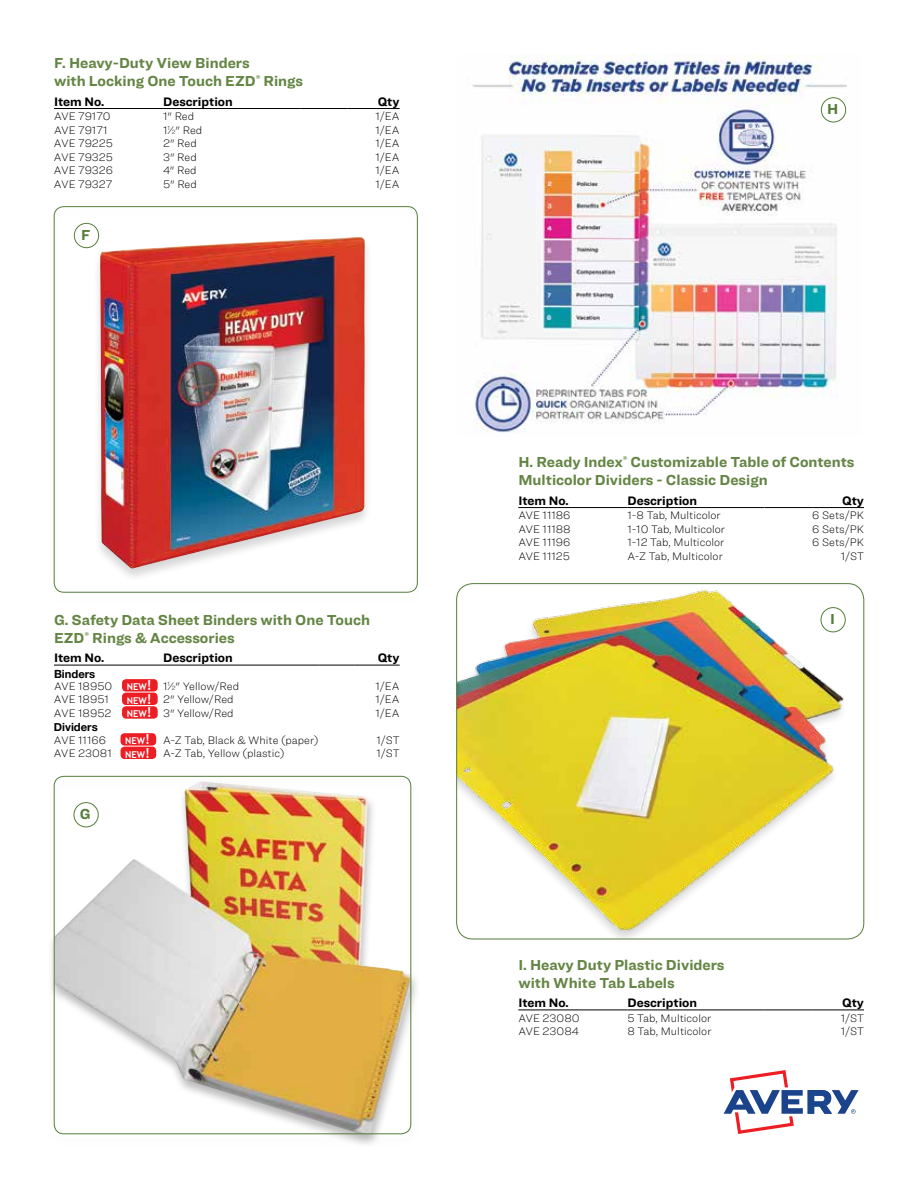
<style>
.page{position:relative;width:918px;height:1188px;background:#fff}
.page>*{position:absolute;margin:0;border:0;box-sizing:border-box;transform-origin:0 0}
.t1{font:700 15px/18px "Ringside";color:#648544}
.t2{font:700 15px "Ringside";color:#557d39}
.t3{font:700 12.75px "Ringside";color:#000}
.t4{font:100 11.25px "Ringside";color:#000}
.t5{font:700 11.25px "Helvetica Neue";color:#000}
.t6{font:700 9.45px/13.5px "Trebuchet MS";color:#fff;text-align:justify}
.s1{font-size:6.15px}
.s2{font-size:13.5px}
</style>
<div class="page">
<hr style="left:54px;top:108px;width:109px;height:1px;background:#000">
<hr style="left:163px;top:108px;width:137px;height:1px;background:#000">
<hr style="left:300px;top:108px;width:48px;height:1px;background:#000">
<hr style="left:348px;top:108px;width:52px;height:1px;background:#000">
<hr style="left:54px;top:665px;width:109px;height:1px;background:#000">
<hr style="left:163px;top:665px;width:156px;height:1px;background:#000">
<hr style="left:319px;top:665px;width:35px;height:1px;background:#000">
<hr style="left:354px;top:665px;width:46px;height:1px;background:#000">
<hr style="left:518px;top:1010px;width:109px;height:1px;background:#000">
<hr style="left:627px;top:1010px;width:138px;height:1px;background:#000">
<hr style="left:765px;top:1010px;width:47px;height:1px;background:#000">
<hr style="left:812px;top:1010px;width:52px;height:1px;background:#000">
<hr style="left:518px;top:507px;width:109px;height:1px;background:#000">
<hr style="left:627px;top:507px;width:138px;height:1px;background:#000">
<hr style="left:765px;top:507px;width:47px;height:1px;background:#000">
<hr style="left:812px;top:507px;width:52px;height:1px;background:#000">
<img style="left:100px;top:237px;width:265px;height:332px">
<div style="left:54px;top:206px;width:364px;height:386px;border:1px solid #557d39;border-radius:10px"></div>
<img style="left:457px;top:584px;width:399px;height:355px">
<img style="left:472px;top:54px;width:375px;height:379px">
<svg style="left:724px;top:1070px;width:135px;height:64px"></svg>
<div style="left:47px;top:774px;width:374px;height:375px;background:#000;opacity:.27"></div>
<img style="left:54px;top:782px;width:357px;height:352px">
<div style="left:54px;top:776px;width:357px;height:358px;border:1px solid #557d39;border-radius:10px"></div>
<div style="left:74px;top:223px;width:25px;height:25px;border:1px solid #557d39;border-radius:50%"></div>
<div style="left:74px;top:803px;width:24px;height:24px;background:#fff;border-radius:50%"></div>
<div style="left:74px;top:802px;width:24px;height:25px;border:1px solid #557d39;border-radius:50%"></div>
<div style="left:821px;top:98px;width:25px;height:24px;background:#fff;border-radius:50%"></div>
<div style="left:821px;top:98px;width:25px;height:24px;border:1px solid #557d39;border-radius:50%"></div>
<div style="left:821px;top:608px;width:24px;height:24px;background:#fff;border-radius:50%"></div>
<div style="left:821px;top:607px;width:24px;height:25px;border:1px solid #557d39;border-radius:50%"></div>
<div style="left:122px;top:679px;width:36px;height:13px;background:#ed1d24;border-radius:4px"></div>
<div style="left:122px;top:693px;width:36px;height:12px;background:#ed1d24;border-radius:4px"></div>
<div style="left:122px;top:706px;width:36px;height:13px;background:#ed1d24;border-radius:4px"></div>
<div style="left:121px;top:733px;width:35px;height:13px;background:#ed1d24;border-radius:4px"></div>
<div style="left:121px;top:747px;width:35px;height:12px;background:#ed1d24;border-radius:4px"></div>
<h1 class="t1" style="left:54px;top:54px;width:251px">F. Heavy-Duty View Binders<br>with Locking One Touch EZD<sup>®</sup> Rings</h1>
<p class="t3" style="left:54px;top:92px;width:52px">Item No.</p>
<p class="t3" style="left:163px;top:92px;width:71px">Description</p>
<p class="t3" style="left:378px;top:92px;width:23px">Qty</p>
<p class="t4" style="left:54px;top:108px;width:58px">AVE 79170</p>
<p class="t4" style="left:163px;top:108px;width:33px">1" Red</p>
<p class="t4" style="left:375px;top:108px;width:26px">1/EA</p>
<p class="t4" style="left:54px;top:122px;width:55px">AVE 79171</p>
<p class="t4" style="left:163px;top:122px;width:41px">1<sup>1</sup>⁄<span class="s1">2</span>" Red</p>
<p class="t4" style="left:375px;top:122px;width:26px">1/EA</p>
<p class="t4" style="left:54px;top:135px;width:60px">AVE 79225</p>
<p class="t4" style="left:163px;top:135px;width:35px">2" Red</p>
<p class="t4" style="left:375px;top:135px;width:26px">1/EA</p>
<p class="t4" style="left:54px;top:149px;width:61px">AVE 79325</p>
<p class="t4" style="left:163px;top:149px;width:35px">3" Red</p>
<p class="t4" style="left:375px;top:149px;width:26px">1/EA</p>
<p class="t4" style="left:54px;top:162px;width:61px">AVE 79326</p>
<p class="t4" style="left:163px;top:162px;width:35px">4" Red</p>
<p class="t4" style="left:375px;top:162px;width:26px">1/EA</p>
<p class="t4" style="left:54px;top:176px;width:60px">AVE 79327</p>
<p class="t4" style="left:163px;top:176px;width:35px">5" Red</p>
<p class="t4" style="left:375px;top:176px;width:26px">1/EA</p>
<h1 class="t2" style="left:81px;top:224px;width:11px">F</h1>
<h1 class="t1" style="left:54px;top:610px;width:318px">G. Safety Data Sheet Binders with One Touch<br>EZD<sup>®</sup> Rings &amp; Accessories</h1>
<p class="t3" style="left:54px;top:649px;width:52px">Item No.</p>
<p class="t3" style="left:163px;top:649px;width:71px">Description</p>
<p class="t3" style="left:378px;top:649px;width:23px">Qty</p>
<p class="t5" style="left:54px;top:665px;width:43px">Binders</p>
<p class="t4" style="left:54px;top:678px;width:60px">AVE 18950</p>
<p class="t4" style="left:163px;top:678px;width:78px">1<sup>1</sup>⁄<span class="s1">2</span>" Yellow/Red</p>
<p class="t4" style="left:375px;top:678px;width:26px">1/EA</p>
<p class="t4" style="left:54px;top:692px;width:56px">AVE 18951</p>
<p class="t4" style="left:163px;top:692px;width:72px">2" Yellow/Red</p>
<p class="t4" style="left:375px;top:692px;width:26px">1/EA</p>
<p class="t4" style="left:54px;top:705px;width:59px">AVE 18952</p>
<p class="t4" style="left:163px;top:705px;width:72px">3" Yellow/Red</p>
<p class="t4" style="left:375px;top:705px;width:26px">1/EA</p>
<p class="t5" style="left:54px;top:718px;width:45px">Dividers</p>
<p class="t4" style="left:54px;top:732px;width:54px">AVE 11166</p>
<p class="t4" style="left:163px;top:732px;width:157px">A-Z Tab, Black &amp; White (paper)</p>
<p class="t4" style="left:377px;top:732px;width:25px">1/ST</p>
<p class="t4" style="left:54px;top:746px;width:59px">AVE 23081</p>
<p class="t4" style="left:163px;top:746px;width:123px">A-Z Tab, Yellow (plastic)</p>
<p class="t4" style="left:376px;top:746px;width:25px">1/ST</p>
<p class="t6" style="left:127px;top:680px;width:26px">NEW<span class="s2">!<br></span>NEW<span class="s2">!<br></span>NEW<span class="s2">!</span></p>
<p class="t6" style="left:125px;top:734px;width:26px">NEW<span class="s2">!<br></span>NEW<span class="s2">!</span></p>
<h1 class="t2" style="left:80px;top:803px;width:12px">G</h1>
<h1 class="t2" style="left:827px;top:98px;width:13px">H</h1>
<h1 class="t1" style="left:518px;top:453px;width:338px">H. Ready Index<sup>®</sup> Customizable Table of Contents<br>Multicolor Dividers - Classic Design</h1>
<p class="t3" style="left:518px;top:491px;width:52px">Item No.</p>
<p class="t3" style="left:627px;top:491px;width:71px">Description</p>
<p class="t3" style="left:842px;top:491px;width:23px">Qty</p>
<p class="t4" style="left:518px;top:508px;width:54px">AVE 11186</p>
<p class="t4" style="left:627px;top:508px;width:95px">1-8 Tab, Multicolor</p>
<p class="t4" style="left:812px;top:508px;width:53px">6 Sets/PK</p>
<p class="t4" style="left:518px;top:521px;width:54px">AVE 11188</p>
<p class="t4" style="left:627px;top:521px;width:99px">1-10 Tab, Multicolor</p>
<p class="t4" style="left:812px;top:521px;width:53px">6 Sets/PK</p>
<p class="t4" style="left:518px;top:535px;width:54px">AVE 11196</p>
<p class="t4" style="left:627px;top:535px;width:98px">1-12 Tab, Multicolor</p>
<p class="t4" style="left:812px;top:535px;width:53px">6 Sets/PK</p>
<p class="t4" style="left:518px;top:548px;width:53px">AVE 11125</p>
<p class="t4" style="left:627px;top:548px;width:97px">A-Z Tab, Multicolor</p>
<p class="t4" style="left:841px;top:548px;width:25px">1/ST</p>
<h1 class="t2" style="left:830px;top:608px;width:6px">I</h1>
<h1 class="t1" style="left:518px;top:955px;width:208px">I. Heavy Duty Plastic Dividers with White Tab Labels</h1>
<p class="t3" style="left:518px;top:993px;width:52px">Item No.</p>
<p class="t3" style="left:627px;top:993px;width:71px">Description</p>
<p class="t3" style="left:842px;top:993px;width:23px">Qty</p>
<p class="t4" style="left:518px;top:1010px;width:63px">AVE 23080</p>
<p class="t4" style="left:627px;top:1010px;width:85px">5 Tab, Multicolor</p>
<p class="t4" style="left:841px;top:1010px;width:25px">1/ST</p>
<p class="t4" style="left:518px;top:1023px;width:62px">AVE 23084</p>
<p class="t4" style="left:627px;top:1023px;width:86px">8 Tab, Multicolor</p>
<p class="t4" style="left:841px;top:1023px;width:25px">1/ST</p>
</div>
